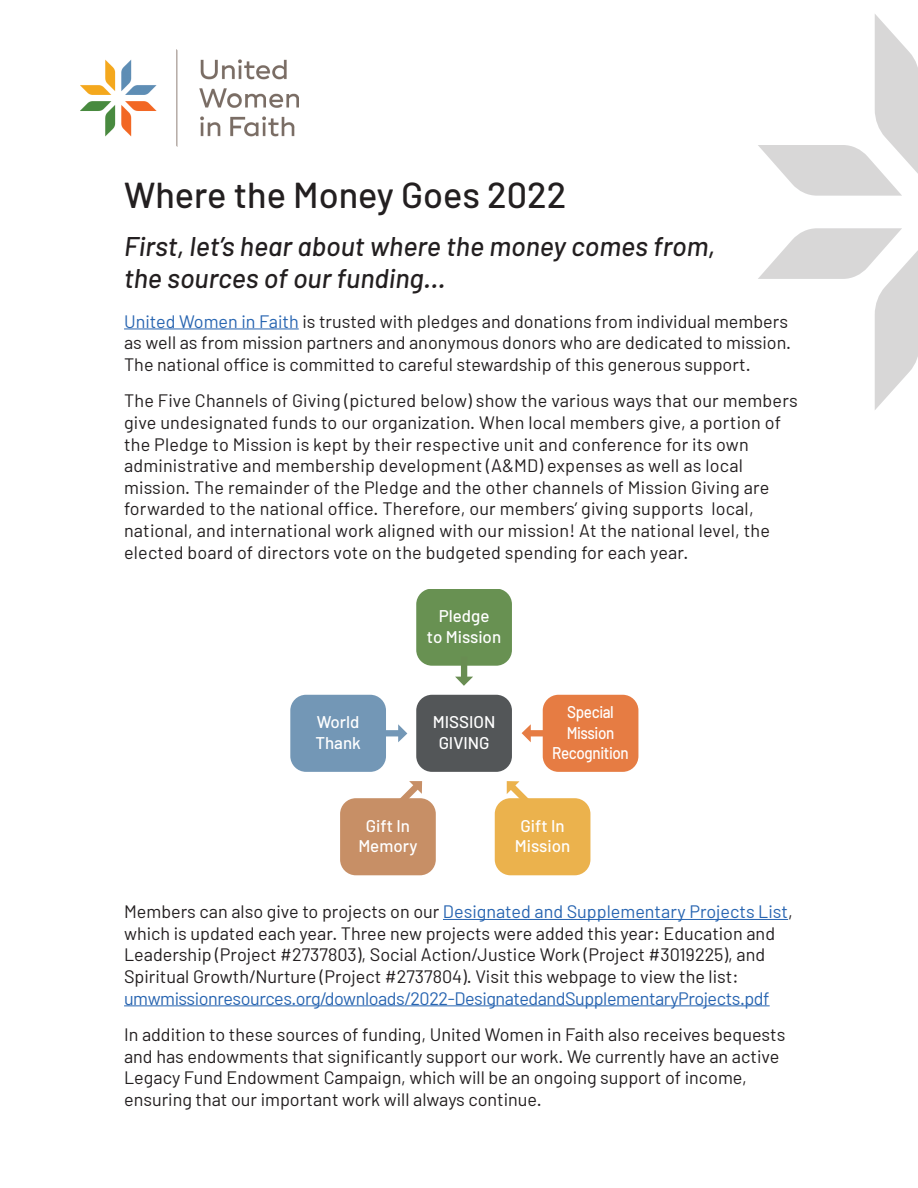
<style>
.page{position:relative;width:918px;height:1188px;background:#fff}
.page>*{position:absolute;margin:0;border:0;box-sizing:border-box;transform-origin:0 0}
.t1{font:500 36px "Barlow";color:#231f20}
.t2{font:italic 500 27px/32.4px "Barlow";color:#231f20}
.t3{font:18px/21.6px "Barlow";color:#231f20}
.t4{font:18px "Barlow";letter-spacing:-.025em;color:#2865b1}
.t5{font:500 16.95px/20.2px "Barlow";color:#fff;text-align:center}
.t6{font:500 16.95px/20.2px "Barlow";letter-spacing:-.025em;color:#fff;text-align:center;scale:.9 1}
.s1{color:#2865b1}
</style>
<div class="page">
<img style="left:81px;top:50px;width:217px;height:97px">
<hr style="left:124px;top:328px;width:175px;height:1px;background:#2865b1">
<hr style="left:443px;top:919px;width:345px;height:1px;background:#2865b1">
<hr style="left:124px;top:1005px;width:646px;height:1px;background:#2865b1">
<div style="left:416px;top:589px;width:96px;height:77px;background:#689152;border-radius:16px"></div>
<div style="left:416px;top:695px;width:96px;height:77px;background:#535658;border-radius:16px"></div>
<div style="left:290px;top:695px;width:96px;height:77px;background:#7397b6;border-radius:16px"></div>
<div style="left:340px;top:798px;width:96px;height:77px;background:#c78f66;border-radius:16px"></div>
<div style="left:495px;top:798px;width:95px;height:77px;background:#ebb24d;border-radius:16px"></div>
<div style="left:543px;top:695px;width:95px;height:77px;background:#e67c43;border-radius:16px"></div>
<svg style="left:455px;top:665px;width:18px;height:21px"></svg>
<svg style="left:386px;top:724px;width:21px;height:18px"></svg>
<svg style="left:522px;top:724px;width:21px;height:18px"></svg>
<svg style="left:507px;top:781px;width:23px;height:18px"></svg>
<svg style="left:399px;top:781px;width:23px;height:18px"></svg>
<svg style="left:758px;top:14px;width:160px;height:182px"></svg>
<svg style="left:758px;top:228px;width:160px;height:182px"></svg>
<h1 class="t1" style="left:124px;top:173px;width:444px">Where the Money Goes 2022</h1>
<h2 class="t2" style="left:124px;top:229px;width:593px">First, let’s hear about where the money comes from, the sources of our funding…</h2>
<p class="t3" style="left:124px;top:310px;width:668px"><span class="s1">United Women in Faith</span> is trusted with pledges and donations from individual members as well as from mission partners and anonymous donors who are dedicated to mission.<br>The national office is committed to careful stewardship of this generous support.</p>
<p class="t3" style="left:124px;top:390px;width:675px">The Five Channels of Giving (pictured below) show the various ways that our members give undesignated funds to our organization. When local members give, a portion of the Pledge to Mission is kept by their respective unit and conference for its own administrative and membership development (A&amp;MD) expenses as well as local mission. The remainder of the Pledge and the other channels of Mission Giving are forwarded to the national office. Therefore, our members’ giving supports local, national, and international work aligned with our mission! At the national level, the elected board of directors vote on the budgeted spending for each year.</p>
<p class="t5" style="left:315px;top:712px;width:47px;text-align:left">World<br>Thank</p>
<p class="t5" style="left:427px;top:606px;width:76px">Pledge<br>to Mission</p>
<p class="t5" style="left:433px;top:712px;width:64px">MISSION<br>GIVING</p>
<p class="t6" style="left:552px;top:702px;width:87px">Special<br>Mission<br>Recognition</p>
<p class="t5" style="left:358px;top:815px;width:61px">Gift In<br>Memory</p>
<p class="t5" style="left:515px;top:815px;width:57px">Gift In<br>Mission</p>
<p class="t3" style="left:124px;top:900px;width:670px">Members can also give to projects on our <span class="s1">Designated and Supplementary Projects List</span>, which is updated each year. Three new projects were added this year: Education and Leadership (Project #2737803), Social Action/Justice Work (Project #3019225), and Spiritual Growth/Nurture (Project #2737804). Visit this webpage to view the list:</p>
<p class="t4" style="left:124px;top:987px;width:647px">umwmissionresources.org/downloads/2022-DesignatedandSupplementaryProjects.pdf</p>
<p class="t3" style="left:124px;top:1023px;width:663px">In addition to these sources of funding, United Women in Faith also receives bequests and has endowments that significantly support our work. We currently have an active Legacy Fund Endowment Campaign, which will be an ongoing support of income, ensuring that our important work will always continue.</p>
</div>
